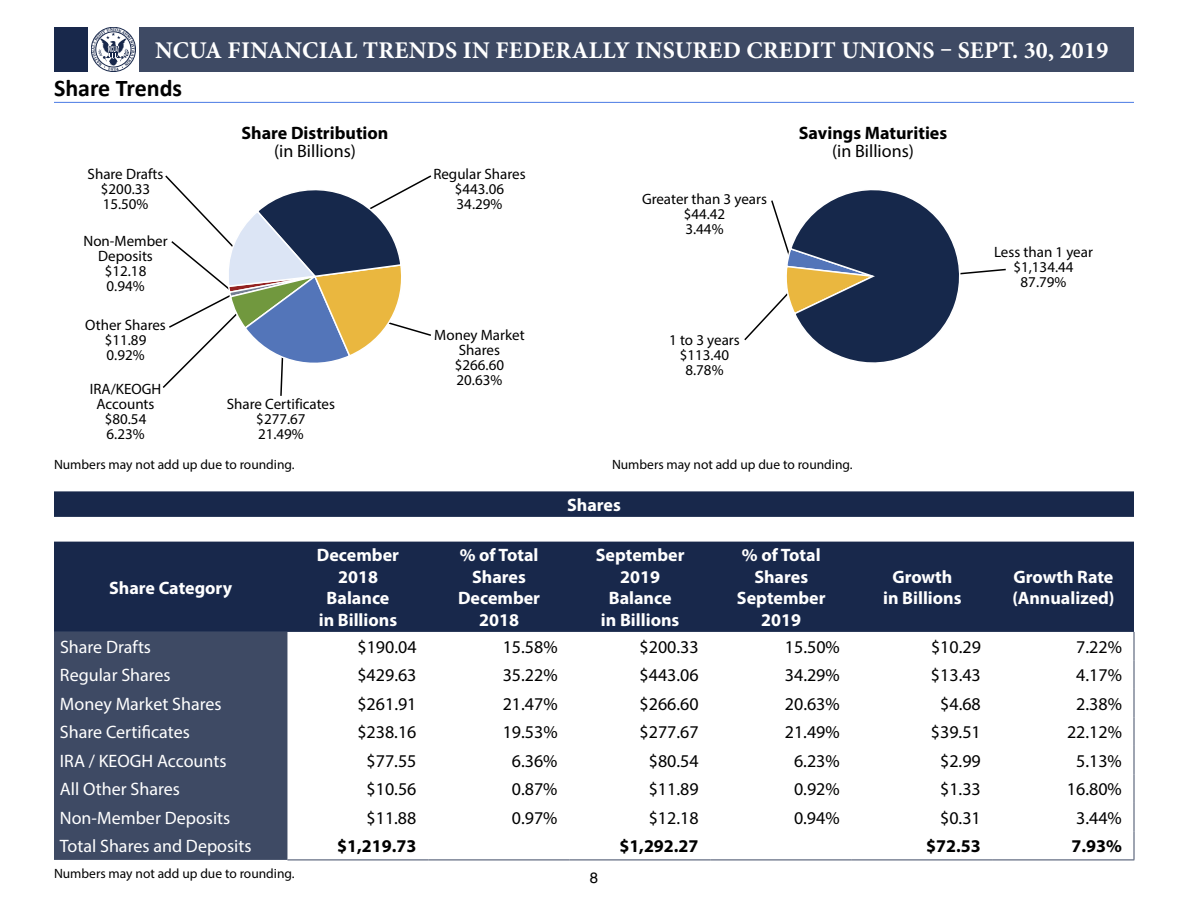
<style>
.page{position:relative;width:1188px;height:918px;background:#fff}
.page>*{position:absolute;margin:0;border:0;box-sizing:border-box;transform-origin:0 0}
.t1{font:700 24px "Minion Pro";letter-spacing:.01em;color:#fff}
.t2{font:700 24px "Calibri";color:#000}
.Data_text_right_alig{font:18px "Myriad Pro";color:#000}
.Chart_Sub_Head_Text{font:700 18px/21.6px "Myriad Pro";color:#fff;text-align:center}
.Chart_Label_Text_Lef{font:18px "Myriad Pro";color:#fff}
.Data_text_right_alig-2{font:700 18px/18px "Myriad Pro";color:#000;text-align:center}
.Chart_Title_Text{font:700 18px "Myriad Pro";color:#fff}
.t3{font:15px/15px "Myriad Pro";color:#000;text-align:center}
.t4{font:15px "Helvetica";color:#000}
.Footnote{font:13.5px "Myriad Pro";color:#000}
.s1{font-weight:400}
</style>
<div class="page">
<div style="left:54px;top:27px;width:78px;height:45px;background:#18284b"></div>
<div style="left:132px;top:27px;width:1002px;height:45px;background:#3e4a64"></div>
<div style="left:88px;top:26px;width:51px;height:47px;background:linear-gradient(to bottom,#fff,#fff)"></div>
<hr style="left:54px;top:102px;width:1080px;height:1px;background:#497ae4">
<svg style="left:162px;top:175px;width:270px;height:221px"></svg>
<svg style="left:744px;top:190px;width:262px;height:173px"></svg>
<svg style="left:54px;top:491px;width:1080px;height:141px;fill:#18284b"></svg>
<div style="left:54px;top:632px;width:233px;height:228px;background:#3e4a64"></div>
<svg style="left:1134px;top:632px;width:1px;height:228px"></svg>
<hr style="left:287px;top:860px;width:142px;height:1px;background:#3e4a64">
<hr style="left:429px;top:860px;width:141px;height:1px;background:#3e4a64">
<hr style="left:570px;top:860px;width:141px;height:1px;background:#3e4a64">
<hr style="left:711px;top:860px;width:141px;height:1px;background:#3e4a64">
<hr style="left:852px;top:860px;width:141px;height:1px;background:#3e4a64">
<hr style="left:993px;top:860px;width:141px;height:1px;background:#3e4a64">
<svg style="left:92px;top:28px;width:43px;height:43px;background:#bec3cc"></svg>
<h1 class="t1" style="left:155px;top:34px;width:955px">NCUA FINANCIAL TRENDS IN FEDERALLY INSURED CREDIT UNIONS – SEPT. 30, 2019</h1>
<p class="t2" style="left:54px;top:73px;width:130px">Share Trends</p>
<p class="Data_text_right_alig-2" style="left:242px;top:123px;width:148px">Share Distribution <span class="s1">(in Billions)</span></p>
<p class="t3" style="left:433px;top:167px;width:94px">Regular Shares $443.06<br>34.29%</p>
<p class="Data_text_right_alig-2" style="left:799px;top:123px;width:150px">Savings Maturities <span class="s1">(in Billions)</span></p>
<p class="t3" style="left:88px;top:167px;width:77px">Share Drafts $200.33<br>15.50%</p>
<p class="t3" style="left:642px;top:191px;width:127px">Greater than 3 years $44.42<br>3.44%</p>
<p class="t3" style="left:83px;top:234px;width:86px">Non-Member<br>Deposits $12.18<br>0.94%</p>
<p class="t3" style="left:994px;top:244px;width:100px">Less than 1 year $1,134.44<br>87.79%</p>
<p class="t3" style="left:85px;top:317px;width:82px">Other Shares $11.89<br>0.92%</p>
<p class="t3" style="left:90px;top:382px;width:73px">IRA/KEOGH<br>Accounts $80.54<br>6.23%</p>
<p class="t3" style="left:227px;top:397px;width:110px">Share Certificates $277.67<br>21.49%</p>
<p class="Footnote" style="left:54px;top:456px;width:242px">Numbers may not add up due to rounding.</p>
<p class="Chart_Sub_Head_Text" style="left:109px;top:576px;width:124px">Share Category</p>
<p class="Chart_Sub_Head_Text" style="left:317px;top:544px;width:84px">December<br>2018</p>
<p class="Chart_Sub_Head_Text" style="left:327px;top:587px;width:64px">Balance</p>
<p class="Chart_Sub_Head_Text" style="left:319px;top:608px;width:80px">in Billions</p>
<p class="t3" style="left:434px;top:327px;width:92px">Money Market<br>Shares $266.60<br>20.63%</p>
<p class="t3" style="left:669px;top:332px;width:72px">1 to 3 years $113.40<br>8.78%</p>
<p class="Chart_Sub_Head_Text" style="left:460px;top:544px;width:80px">% of Total<br>Shares</p>
<p class="Chart_Sub_Head_Text" style="left:458px;top:587px;width:84px">December</p>
<p class="Chart_Sub_Head_Text" style="left:479px;top:608px;width:41px">2018</p>
<p class="Footnote" style="left:612px;top:456px;width:242px">Numbers may not add up due to rounding.</p>
<p class="Chart_Title_Text" style="left:567px;top:493px;width:55px">Shares</p>
<p class="Chart_Sub_Head_Text" style="left:596px;top:544px;width:90px">September<br>2019</p>
<p class="Chart_Sub_Head_Text" style="left:609px;top:587px;width:64px">Balance</p>
<p class="Chart_Sub_Head_Text" style="left:601px;top:608px;width:80px">in Billions</p>
<p class="Chart_Sub_Head_Text" style="left:742px;top:544px;width:80px">% of Total<br>Shares</p>
<p class="Chart_Sub_Head_Text" style="left:737px;top:587px;width:90px">September</p>
<p class="Chart_Sub_Head_Text" style="left:761px;top:608px;width:41px">2019</p>
<p class="Chart_Sub_Head_Text" style="left:892px;top:565px;width:62px">Growth</p>
<p class="Chart_Sub_Head_Text" style="left:883px;top:587px;width:80px">in Billions</p>
<p class="Chart_Sub_Head_Text" style="left:1014px;top:565px;width:101px">Growth Rate</p>
<p class="Chart_Sub_Head_Text" style="left:1012px;top:587px;width:104px">(Annualized)</p>
<p class="Chart_Label_Text_Lef" style="left:60px;top:636px;width:93px">Share Drafts</p>
<p class="Data_text_right_alig" style="left:357px;top:636px;width:61px">$190.04</p>
<p class="Data_text_right_alig" style="left:503px;top:636px;width:56px">15.58%</p>
<p class="Data_text_right_alig" style="left:640px;top:636px;width:61px">$200.33</p>
<p class="Data_text_right_alig" style="left:785px;top:636px;width:56px">15.50%</p>
<p class="Data_text_right_alig" style="left:931px;top:636px;width:51px">$10.29</p>
<p class="Data_text_right_alig" style="left:1076px;top:636px;width:47px">7.22%</p>
<p class="Chart_Label_Text_Lef" style="left:60px;top:664px;width:112px">Regular Shares</p>
<p class="Data_text_right_alig" style="left:357px;top:664px;width:61px">$429.63</p>
<p class="Data_text_right_alig" style="left:503px;top:664px;width:56px">35.22%</p>
<p class="Data_text_right_alig" style="left:640px;top:664px;width:61px">$443.06</p>
<p class="Data_text_right_alig" style="left:785px;top:664px;width:56px">34.29%</p>
<p class="Data_text_right_alig" style="left:931px;top:664px;width:51px">$13.43</p>
<p class="Data_text_right_alig" style="left:1076px;top:664px;width:47px">4.17%</p>
<p class="Chart_Label_Text_Lef" style="left:60px;top:693px;width:163px">Money Market Shares</p>
<p class="Data_text_right_alig" style="left:357px;top:693px;width:61px">$261.91</p>
<p class="Data_text_right_alig" style="left:503px;top:693px;width:56px">21.47%</p>
<p class="Data_text_right_alig" style="left:640px;top:693px;width:61px">$266.60</p>
<p class="Data_text_right_alig" style="left:785px;top:693px;width:56px">20.63%</p>
<p class="Data_text_right_alig" style="left:940px;top:693px;width:42px">$4.68</p>
<p class="Data_text_right_alig" style="left:1076px;top:693px;width:47px">2.38%</p>
<p class="Chart_Label_Text_Lef" style="left:60px;top:721px;width:131px">Share Certificates</p>
<p class="Data_text_right_alig" style="left:357px;top:721px;width:61px">$238.16</p>
<p class="Data_text_right_alig" style="left:503px;top:721px;width:56px">19.53%</p>
<p class="Data_text_right_alig" style="left:640px;top:721px;width:61px">$277.67</p>
<p class="Data_text_right_alig" style="left:785px;top:721px;width:56px">21.49%</p>
<p class="Data_text_right_alig" style="left:931px;top:721px;width:51px">$39.51</p>
<p class="Data_text_right_alig" style="left:1067px;top:721px;width:56px">22.12%</p>
<p class="Chart_Label_Text_Lef" style="left:60px;top:750px;width:168px">IRA / KEOGH Accounts</p>
<p class="Data_text_right_alig" style="left:367px;top:750px;width:51px">$77.55</p>
<p class="Data_text_right_alig" style="left:512px;top:750px;width:47px">6.36%</p>
<p class="Data_text_right_alig" style="left:649px;top:750px;width:51px">$80.54</p>
<p class="Data_text_right_alig" style="left:794px;top:750px;width:47px">6.23%</p>
<p class="Data_text_right_alig" style="left:940px;top:750px;width:42px">$2.99</p>
<p class="Data_text_right_alig" style="left:1076px;top:750px;width:47px">5.13%</p>
<p class="Chart_Label_Text_Lef" style="left:60px;top:778px;width:122px">All Other Shares</p>
<p class="Data_text_right_alig" style="left:367px;top:778px;width:51px">$10.56</p>
<p class="Data_text_right_alig" style="left:512px;top:778px;width:47px">0.87%</p>
<p class="Data_text_right_alig" style="left:649px;top:778px;width:51px">$11.89</p>
<p class="Data_text_right_alig" style="left:794px;top:778px;width:47px">0.92%</p>
<p class="Data_text_right_alig" style="left:940px;top:778px;width:42px">$1.33</p>
<p class="Data_text_right_alig" style="left:1067px;top:778px;width:56px">16.80%</p>
<p class="Chart_Label_Text_Lef" style="left:60px;top:807px;width:172px">Non-Member Deposits</p>
<p class="Data_text_right_alig" style="left:367px;top:807px;width:51px">$11.88</p>
<p class="Data_text_right_alig" style="left:512px;top:807px;width:47px">0.97%</p>
<p class="Data_text_right_alig" style="left:649px;top:807px;width:51px">$12.18</p>
<p class="Data_text_right_alig" style="left:794px;top:807px;width:47px">0.94%</p>
<p class="Data_text_right_alig" style="left:940px;top:807px;width:42px">$0.31</p>
<p class="Data_text_right_alig" style="left:1076px;top:807px;width:47px">3.44%</p>
<p class="Chart_Label_Text_Lef" style="left:60px;top:835px;width:193px">Total Shares and Deposits</p>
<p class="Data_text_right_alig-2" style="left:337px;top:837px;width:81px">$1,219.73</p>
<p class="Data_text_right_alig-2" style="left:619px;top:837px;width:81px">$1,292.27</p>
<p class="Data_text_right_alig-2" style="left:926px;top:837px;width:56px">$72.53</p>
<p class="Data_text_right_alig-2" style="left:1071px;top:837px;width:52px">7.93%</p>
<p class="Footnote" style="left:54px;top:865px;width:242px">Numbers may not add up due to rounding.</p>
<p class="t4" style="left:590px;top:866px;width:10px">8</p>
</div>
